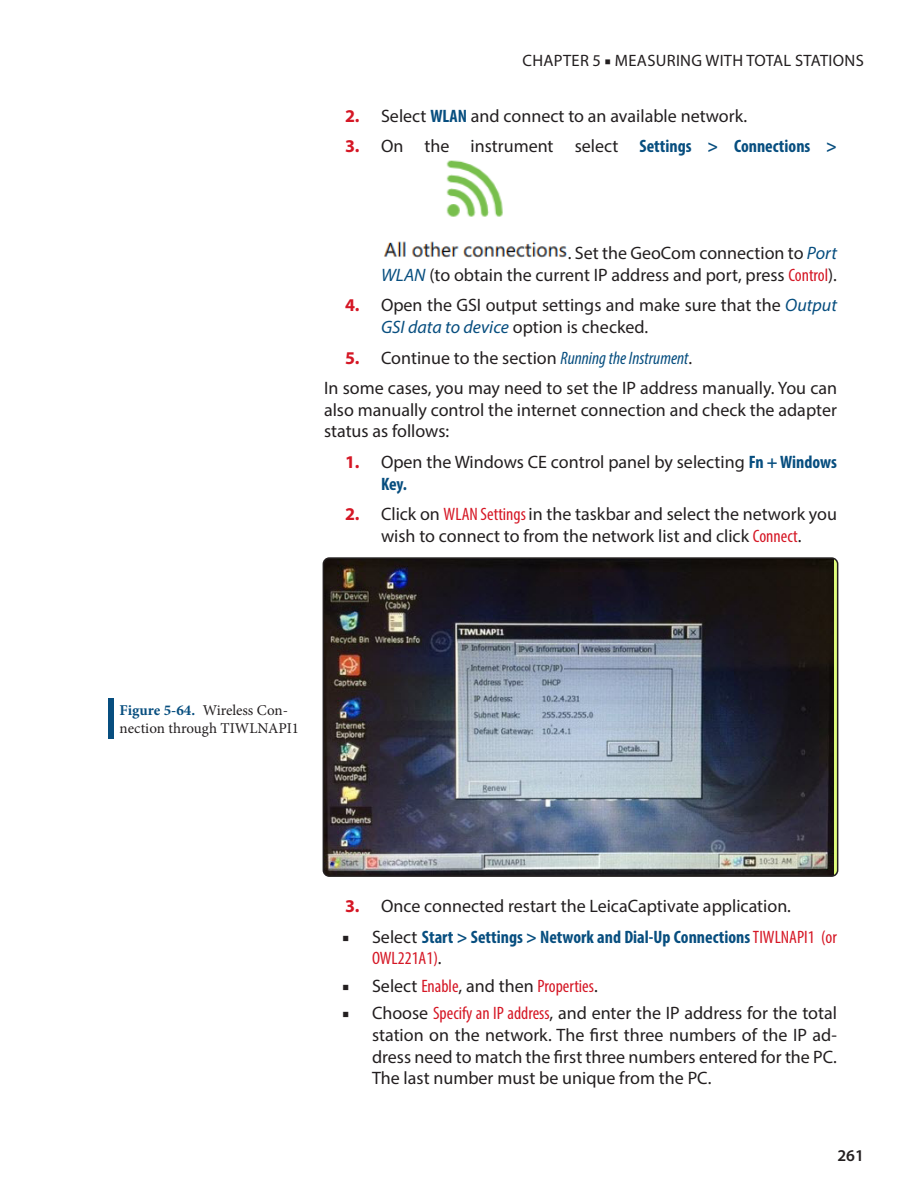
<style>
.page{position:relative;width:918px;height:1188px;background:#fff}
.page>*{position:absolute;margin:0;border:0;box-sizing:border-box;transform-origin:0 0}
.t1{font:18px/21.6px "Myriad Pro";color:#231f20}
.t2{font:700 condensed 18px/21.6px "Myriad Pro";color:#074e7f}
.t3{font:condensed 18px "Myriad Pro";color:#d51725}
.t4{font:16.5px "Myriad Pro";letter-spacing:.02em;color:#231f20}
.t5{font:600 16.5px "Myriad Pro";color:#231f20}
.t6{font:15px/18px "Minion Pro";color:#231f20}
.s1{font-family:"Minion Pro";font-weight:700}
.s2{font-weight:700;color:#d51725}
.s3{font-weight:700;font-stretch:condensed;color:#074e7f}
.s4{font-style:italic;color:#074e7f}
.s5{font-stretch:condensed;color:#d51725}
.s6{font-style:italic;font-stretch:condensed;color:#074e7f}
.s7{font-weight:700;color:#074e7f}
.s8{font-family:"Minion Pro";font-weight:400;font-stretch:normal;color:#231f20}
.s9{font-weight:400;font-stretch:normal;color:#231f20}
.s10{font-weight:400;color:#d51725}
.s11{font-family:"Minion Pro";font-stretch:normal;color:#231f20}
.s12{font-stretch:normal;color:#231f20}
.s13{font-family:"Minion Pro"}
</style>
<div class="page">
<img style="left:383px;top:160px;width:184px;height:98px">
<div style="left:108px;top:698px;width:6px;height:41px;background:#074e7f"></div>
<img style="left:323px;top:560px;width:511px;height:314px">
<div style="left:323px;top:557px;width:515px;height:320px;border:2px solid #231f20;border-radius:6px"></div>
<p class="t4" style="left:523px;top:51px;width:116px">CHAPTER 5 <span class="s1">■</span> Measuring</p>
<p class="t4" style="left:705px;top:51px;width:60px">With Total</p>
<p class="t4" style="left:795px;top:51px;width:18px">Stations</p>
<p class="t1" style="left:345px;top:104px;width:404px"><span class="s2">2.</span> Select <span class="s3">WLAN</span> and connect to an available network.</p>
<p class="t1" style="left:345px;top:135px;width:494px"><span class="s2">3.</span> On the instrument select <span class="s3">Settings &gt; Connections &gt;</span></p>
<p class="t1" style="left:381px;top:242px;width:458px;text-align:right">. Set the GeoCom connection to <span class="s4">Port<br>WLAN</span> (to obtain the current IP address and port, press <span class="s5">Control</span>).</p>
<p class="t1" style="left:381px;top:294px;width:458px;text-indent:-36px"><span class="s2">4.</span> Open the GSI output settings and make sure that the <span class="s4">Output<br>GSI data to device</span> option is checked.</p>
<p class="t1" style="left:345px;top:346px;width:349px"><span class="s2">5.</span> Continue to the section <span class="s6">Running the Instrument</span>.</p>
<p class="t1" style="left:324px;top:377px;width:515px;text-align:justify">In some cases, you may need to set the IP address manually. You can also manually control the internet connection and check the adapter status as follows:</p>
<p class="t1" style="left:381px;top:451px;width:458px;text-indent:-36px"><span class="s2">1.</span> Open the Windows CE control panel by selecting <span class="s3">Fn + Windows<br>Key.</span></p>
<p class="t1" style="left:345px;top:503px;width:494px;text-align:center"><span class="s2">2.</span> Click on <span class="s5">WLAN Settings</span> in the taskbar and select the network you wish to connect to from the network list and click <span class="s5">Connect</span>.</p>
<p class="t6" style="left:120px;top:701px;width:181px"><span class="s7">Figure 5-64.</span> Wireless Con&shy;nection through TIWLNAPI1</p>
<p class="t1" style="left:345px;top:895px;width:448px"><span class="s2">3.</span> Once connected restart the LeicaCaptivate application.</p>
<p class="t2" style="left:372px;top:925px;width:467px;text-indent:-30px"><span class="s8">■</span> <span class="s9">Select</span> Start &gt; Settings &gt; Network and Dial-Up Connections <span class="s10">TIWLNAPI1 (or<br>OWL221A1)</span><span class="s9">.</span></p>
<p class="t3" style="left:342px;top:975px;width:257px"><span class="s11">■</span> <span class="s12">Select</span> Enable<span class="s12">, and then</span> Properties<span class="s12">.</span></p>
<p class="t1" style="left:372px;top:1002px;width:467px;text-align:justify;text-indent:-30px"><span class="s13">■</span> Choose <span class="s5">Specify an IP address</span>, and enter the IP address for the total station on the network. The first three numbers of the IP ad&shy;dress need to match the first three numbers entered for the PC.<br>The last number must be unique from the PC.</p>
<p class="t5" style="left:837px;top:1145px;width:28px">261</p>
</div>
